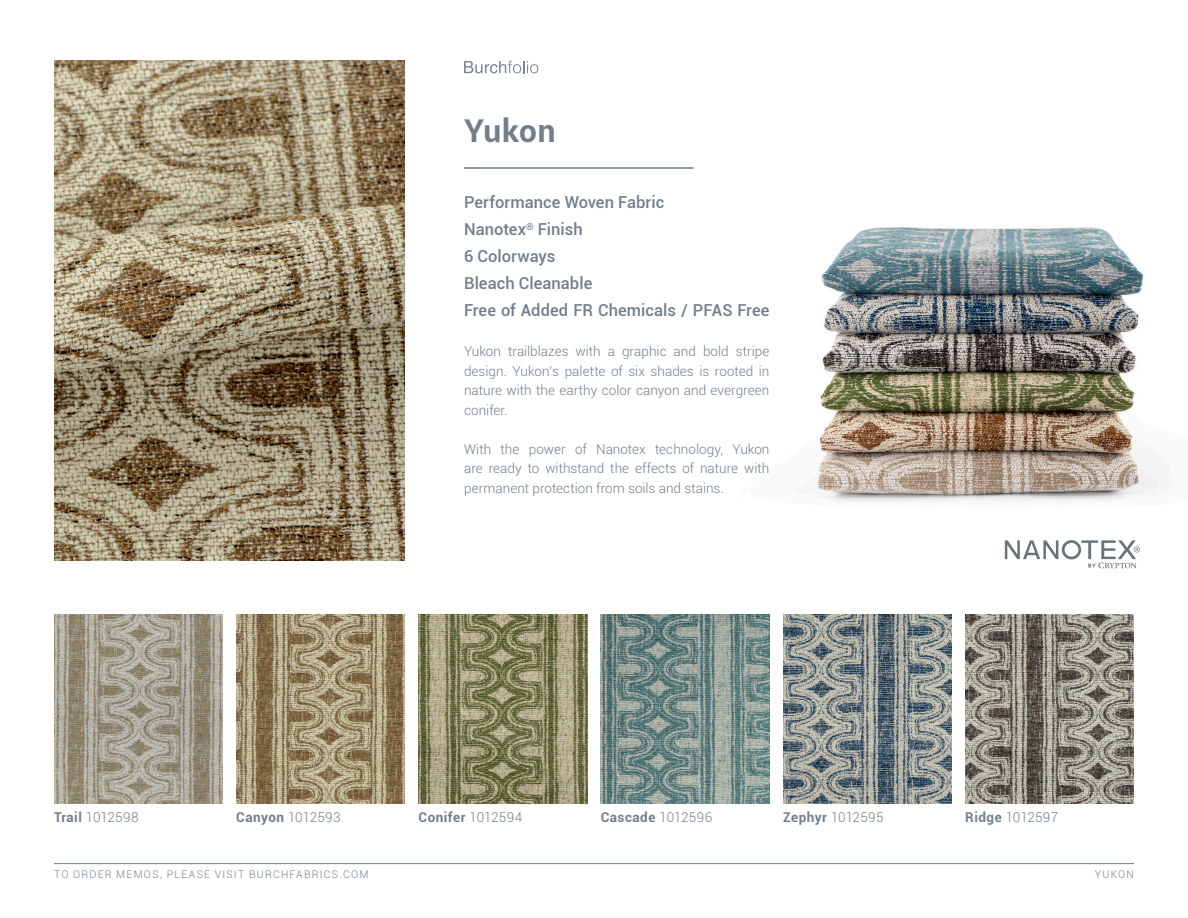
<style>
.page{position:relative;width:1188px;height:918px;background:#fff}
.page>*{position:absolute;margin:0;border:0;box-sizing:border-box;transform-origin:0 0}
.t1{font:700 31.5px "Roboto";letter-spacing:.015em;color:#727f8a}
.Bullet_Points{font:500 16.5px "Roboto";letter-spacing:.005em;color:#727f8a}
.Bullet_Points-2{font:300 13.5px/19.5px "Roboto";letter-spacing:.005em;color:#727f8a;text-align:justify}
.t2{font:700 13.5px "Roboto";letter-spacing:.04em;color:#727f8a}
.t3{font:300 10.5px "Roboto";letter-spacing:.12em;color:#727f8a}
.s1{font-weight:700}
.s2{font-weight:300}
</style>
<div class="page">
<img style="left:816px;top:227px;width:343px;height:342px">
<img style="left:54px;top:61px;width:351px;height:499px">
<hr style="left:54px;top:863px;width:1080px;height:1px;background:#727f8a">
<hr style="left:464px;top:167px;width:230px;height:2px;background:#727f8a">
<svg style="left:464px;top:61px;width:74px;height:12px"></svg>
<svg style="left:1005px;top:540px;width:135px;height:28px"></svg>
<img style="left:601px;top:614px;width:169px;height:189px">
<img style="left:418px;top:614px;width:169px;height:189px">
<img style="left:236px;top:614px;width:169px;height:189px">
<img style="left:54px;top:614px;width:169px;height:189px">
<img style="left:783px;top:614px;width:169px;height:189px">
<img style="left:965px;top:614px;width:169px;height:189px">
<p class="t1" style="left:464px;top:108px;width:93px">Yukon</p>
<p class="Bullet_Points" style="left:464px;top:191px;width:202px">Performance Woven Fabric</p>
<p class="Bullet_Points" style="left:464px;top:218px;width:120px">Nanotex<sup>®</sup> Finish</p>
<p class="Bullet_Points" style="left:464px;top:245px;width:93px">6 Colorways</p>
<p class="Bullet_Points" style="left:464px;top:272px;width:130px">Bleach Cleanable</p>
<p class="Bullet_Points" style="left:464px;top:299px;width:307px">Free of Added FR Chemicals / PFAS Free</p>
<p class="Bullet_Points-2" style="left:464px;top:341px;width:307px">Yukon trailblazes with a graphic and bold stripe design. Yukon’s palette of six shades is rooted in nature with the earthy color canyon and evergreen conifer.</p>
<p class="Bullet_Points-2" style="left:464px;top:439px;width:307px">With the power of Nanotex technology, Yukon are ready to withstand the effects of nature with permanent protection from soils and stains.</p>
<p class="Bullet_Points-2" style="left:54px;top:807px;width:86px"><span class="s1">Trail</span> 1012598</p>
<p class="Bullet_Points-2" style="left:236px;top:807px;width:106px"><span class="s1">Canyon</span> 1012593</p>
<p class="t2" style="left:418px;top:807px;width:105px">Conifer <span class="s2">1012594</span></p>
<p class="t2" style="left:601px;top:807px;width:113px">Cascade <span class="s2">1012596</span></p>
<p class="Bullet_Points-2" style="left:783px;top:807px;width:102px"><span class="s1">Zephyr</span> 1012595</p>
<p class="Bullet_Points-2" style="left:965px;top:807px;width:94px"><span class="s1">Ridge</span> 1012597</p>
<p class="t3" style="left:54px;top:866px;width:316px">TO ORDER MEMOS, PLEASE VISIT BURCHFABRICS.COM</p>
<p class="t3" style="left:1095px;top:866px;width:41px">YUKON</p>
</div>
